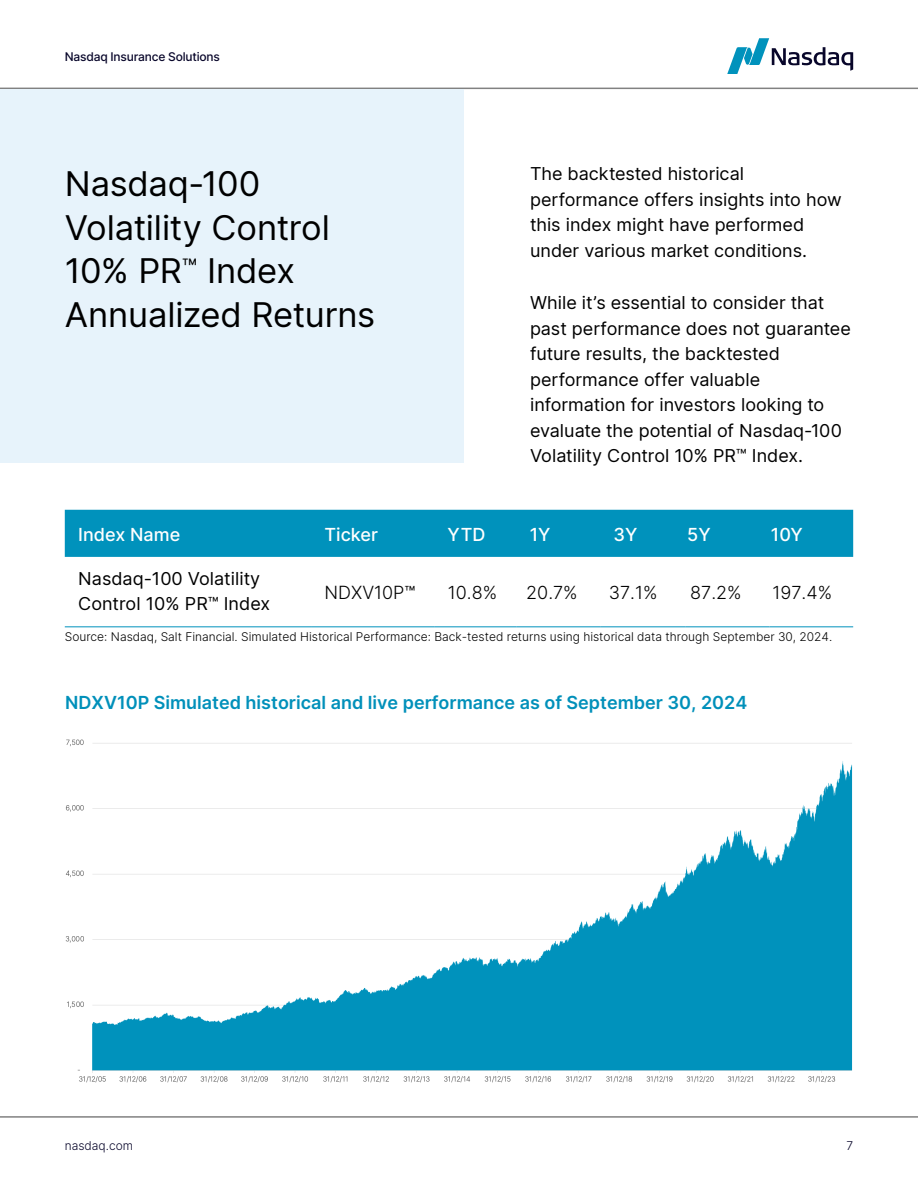
<style>
.page{position:relative;width:918px;height:1188px;background:#fff}
.page>*{position:absolute;margin:0;border:0;box-sizing:border-box;transform-origin:0 0}
.Intro_Text{font:34.5px/43.5px "Inter";letter-spacing:-.005em;color:#000}
.Intro_Text-2{font:18px/25.5px "Inter";color:#000}
.t1{font:600 18px "Inter";color:#0090ba}
.t2{font:300 18px "Inter";color:#000}
.t3{font:500 18px "Inter";color:#fff}
.t4{font:300 12px "Inter";color:#000}
.t5{font:500 12px "Inter";letter-spacing:-.015em;color:#08062a}
.t6{font:300 12px "Inter";color:#08062a}
.s1{font-weight:400}
</style>
<div class="page">
<hr style="left:0;top:1116px;width:918px;height:2px;background:#818181">
<hr style="left:0;top:88px;width:918px;height:1px;background:#818181">
<svg style="left:727px;top:38px;width:126px;height:36px"></svg>
<div style="left:65px;top:510px;width:788px;height:47px;background:#0092bc"></div>
<hr style="left:65px;top:626px;width:246px;height:1px;background:#0092bc">
<hr style="left:311px;top:626px;width:123px;height:1px;background:#0092bc">
<hr style="left:434px;top:626px;width:82px;height:1px;background:#0092bc">
<hr style="left:516px;top:626px;width:84px;height:1px;background:#0092bc">
<hr style="left:600px;top:626px;width:86px;height:1px;background:#0092bc">
<hr style="left:686px;top:626px;width:84px;height:1px;background:#0092bc">
<hr style="left:770px;top:626px;width:83px;height:1px;background:#0092bc">
<div style="left:0;top:89px;width:464px;height:373px;background:#e7f3fb"></div>
<img style="left:65px;top:739px;width:788px;height:344px">
<p class="t5" style="left:65px;top:48px;width:157px">Nasdaq Insurance Solutions</p>
<p class="Intro_Text" style="left:65px;top:161px;width:312px">Nasdaq-100<br>Volatility Control<br>10% PR<sup>™</sup> Index<br>Annualized Returns</p>
<p class="Intro_Text-2" style="left:530px;top:161px;width:313px">The backtested historical performance offers insights into how this index might have performed under various market conditions.</p>
<p class="Intro_Text-2" style="left:530px;top:290px;width:322px">While it’s essential to consider that past performance does not guarantee future results, the backtested performance offer valuable information for investors looking to evaluate the potential of Nasdaq-100<br>Volatility Control 10% PR™ Index.</p>
<p class="t3" style="left:78px;top:521px;width:104px">Index Name</p>
<p class="t3" style="left:325px;top:521px;width:55px">Ticker</p>
<p class="t3" style="left:448px;top:521px;width:39px">YTD</p>
<p class="t3" style="left:530px;top:521px;width:22px">1Y</p>
<p class="t3" style="left:614px;top:521px;width:25px">3Y</p>
<p class="t3" style="left:687px;top:521px;width:25px">5Y</p>
<p class="t3" style="left:771px;top:521px;width:33px">10Y</p>
<p class="Intro_Text-2" style="left:78px;top:565px;width:194px">Nasdaq-100 Volatility<br>Control 10% PR™ Index</p>
<p class="t2" style="left:325px;top:580px;width:92px">NDXV10P<span class="s1">™</span></p>
<p class="t2" style="left:448px;top:580px;width:51px">10.8%</p>
<p class="t2" style="left:526px;top:580px;width:53px">20.7%</p>
<p class="t2" style="left:609px;top:580px;width:50px">37.1%</p>
<p class="t2" style="left:690px;top:580px;width:53px">87.2%</p>
<p class="t2" style="left:773px;top:580px;width:61px">197.4%</p>
<p class="t4" style="left:65px;top:628px;width:769px">Source: Nasdaq, Salt Financial. Simulated Historical Performance: Back-tested returns using historical data through September 30, 2024.</p>
<p class="t1" style="left:65px;top:689px;width:684px">NDXV10P Simulated historical and live performance as of September 30, 2024</p>
<p class="t6" style="left:65px;top:1137px;width:70px">nasdaq.com</p>
<p class="t6" style="left:846px;top:1137px;width:8px">7</p>
</div>
